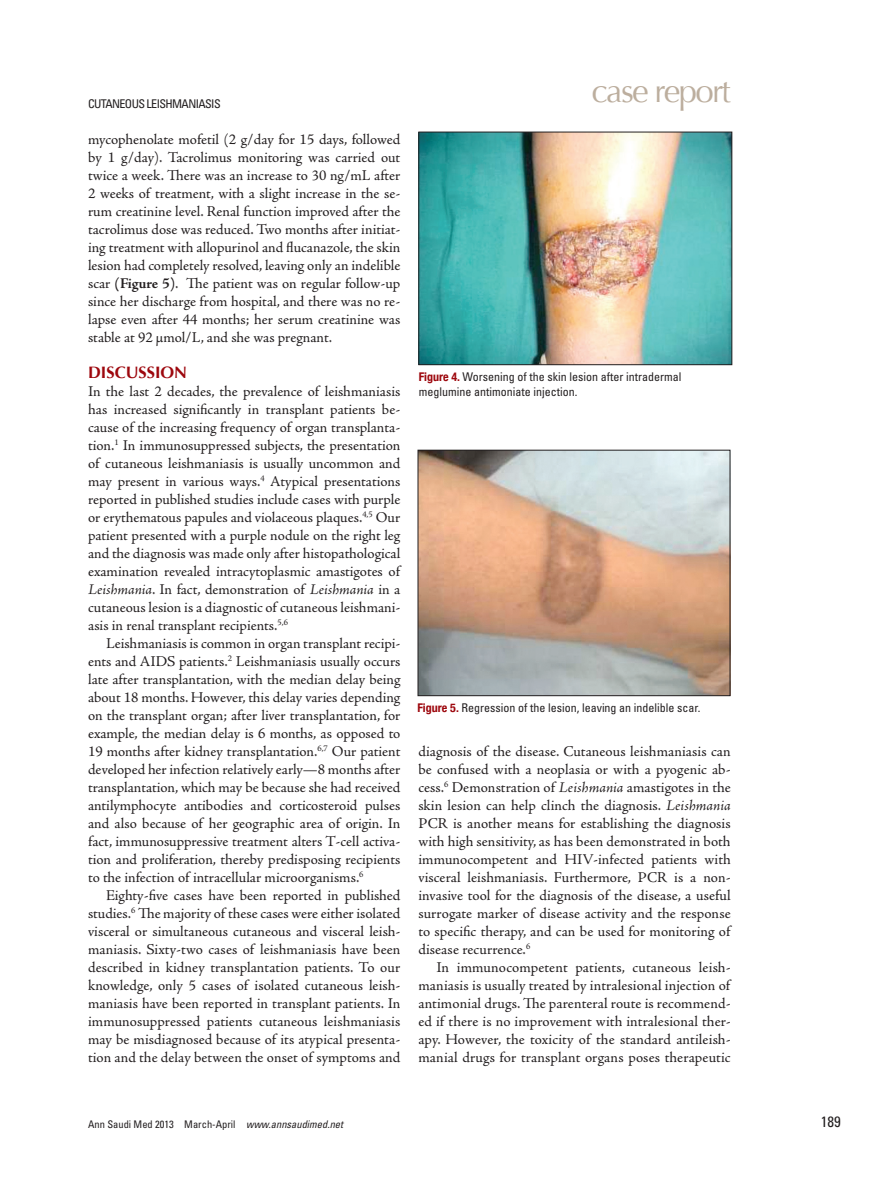
<style>
.page{position:relative;width:893px;height:1191px;background:#fff}
.page>*{position:absolute;margin:0;border:0;box-sizing:border-box;transform-origin:0 0}
.t1{font:33px "Optima";letter-spacing:-.05em;color:#bcae9e}
.t2{font:700 16.5px "Optima";color:#9d070d}
.t3{font:15px/18px "Adobe Jenson Pro";color:#231f20;text-align:justify}
.t4{font:condensed 15px "Univers LT Std";color:#231f20}
.t5{font:condensed 12px/15px "Univers LT Std";color:#231f20}
.t6{font:condensed 12px "Univers LT Std";letter-spacing:-.05em;color:#231f20}
.t7{font:condensed 10.5px "Univers LT Std";color:#231f20}
.s1{font-weight:700}
.s2{font-style:italic}
.s3{font-family:"Helvetica Neue";font-weight:700;color:#9d070d}
</style>
<div class="page">
<img style="left:420px;top:134px;width:310px;height:229px">
<div style="left:418px;top:132px;width:314px;height:233px;border:1px solid #231f20"></div>
<img style="left:420px;top:452px;width:308px;height:242px">
<div style="left:418px;top:450px;width:312px;height:246px;border:1px solid #231f20"></div>
<p class="t6" style="left:88px;top:96px;width:133px">cutaneous leishmaniasis</p>
<p class="t3" style="left:88px;top:131px;width:314px">mycophenolate mofetil (2 g/day for 15 days, followed by 1 g/day). Tacrolimus monitoring was carried out twice a week. There was an increase to 30 ng/mL after 2 weeks of treatment, with a slight increase in the se&shy;rum creatinine level. Renal function improved after the tacrolimus dose was reduced. Two months after initiat&shy;ing treatment with allopurinol and flucanazole, the skin lesion had completely resolved, leaving only an indelible scar <span class="s1">(Figure 5)</span>. The patient was on regular follow-up since her discharge from hospital, and there was no re&shy;lapse even after 44 months; her serum creatinine was stable at 92 µmol/L, and she was pregnant.</p>
<p class="t2" style="left:88px;top:363px;width:101px">DISCUSSION</p>
<p class="t3" style="left:88px;top:383px;width:314px">In the last 2 decades, the prevalence of leishmaniasis has increased significantly in transplant patients be&shy;cause of the increasing frequency of organ transplanta&shy;tion.<sup>1</sup> In immunosuppressed subjects, the presentation of cutaneous leishmaniasis is usually uncommon and may present in various ways.<sup>4</sup> Atypical presentations reported in published studies include cases with purple or erythematous papules and violaceous plaques.<sup>4,5</sup> Our patient presented with a purple nodule on the right leg and the diagnosis was made only after histopathological examination revealed intracytoplasmic amastigotes of <span class="s2">Leishmania</span>. In fact, demonstration of <span class="s2">Leishmania</span> in a cutaneous lesion is a diagnostic of cutaneous leishmani&shy;asis in renal transplant recipients.<sup>5,6</sup></p>
<p class="t3" style="left:88px;top:635px;width:314px;text-indent:18px">Leishmaniasis is common in organ transplant recipi&shy;ents and AIDS patients.<sup>2</sup> Leishmaniasis usually occurs late after transplantation, with the median delay being about 18 months. However, this delay varies depending on the transplant organ; after liver transplantation, for example, the median delay is 6 months, as opposed to 19 months after kidney transplantation.<sup>6,7</sup> Our patient developed her infection relatively early—8 months after transplantation, which may be because she had received antilymphocyte antibodies and corticosteroid pulses and also because of her geographic area of origin. In fact, immunosuppressive treatment alters T-cell activa&shy;tion and proliferation, thereby predisposing recipients to the infection of intracellular microorganisms.<sup>6</sup></p>
<p class="t3" style="left:88px;top:887px;width:314px;text-indent:18px">Eighty-five cases have been reported in published studies.<sup>6</sup> The majority of these cases were either isolated visceral or simultaneous cutaneous and visceral leish&shy;maniasis. Sixty-two cases of leishmaniasis have been described in kidney transplantation patients. To our knowledge, only 5 cases of isolated cutaneous leish&shy;maniasis have been reported in transplant patients. In immunosuppressed patients cutaneous leishmaniasis may be misdiagnosed because of its atypical presenta&shy;tion and the delay between the onset of symptoms and</p>
<h1 class="t1" style="left:591px;top:71px;width:141px">case report</h1>
<p class="t5" style="left:419px;top:369px;width:264px"><span class="s3">Figure 4.</span> Worsening of the skin lesion after intradermal meglumine antimoniate injection.</p>
<p class="t5" style="left:418px;top:700px;width:284px"><span class="s3">Figure 5.</span> Regression of the lesion, leaving an indelible scar.</p>
<p class="t3" style="left:418px;top:743px;width:314px">diagnosis of the disease. Cutaneous leishmaniasis can be confused with a neoplasia or with a pyogenic ab&shy;cess.<sup>6</sup> Demonstration of <span class="s2">Leishmania</span> amastigotes in the skin lesion can help clinch the diagnosis. <span class="s2">Leishmania </span>PCR is another means for establishing the diagnosis with high sensitivity, as has been demonstrated in both immunocompetent and HIV-infected patients with visceral leishmaniasis. Furthermore, PCR is a non&shy;invasive tool for the diagnosis of the disease, a useful surrogate marker of disease activity and the response to specific therapy, and can be used for monitoring of disease recurrence.<sup>6</sup></p>
<p class="t3" style="left:418px;top:959px;width:314px;text-indent:18px">In immunocompetent patients, cutaneous leish&shy;maniasis is usually treated by intralesional injection of antimonial drugs. The parenteral route is recommend&shy;ed if there is no improvement with intralesional ther&shy;apy. However, the toxicity of the standard antileish&shy;manial drugs for transplant organs poses therapeutic</p>
<p class="t7" style="left:88px;top:1118px;width:257px">Ann Saudi Med 2013 March-April <span class="s2">www.annsaudimed.net</span></p>
<p class="t4" style="left:821px;top:1111px;width:21px">189</p>
</div>
